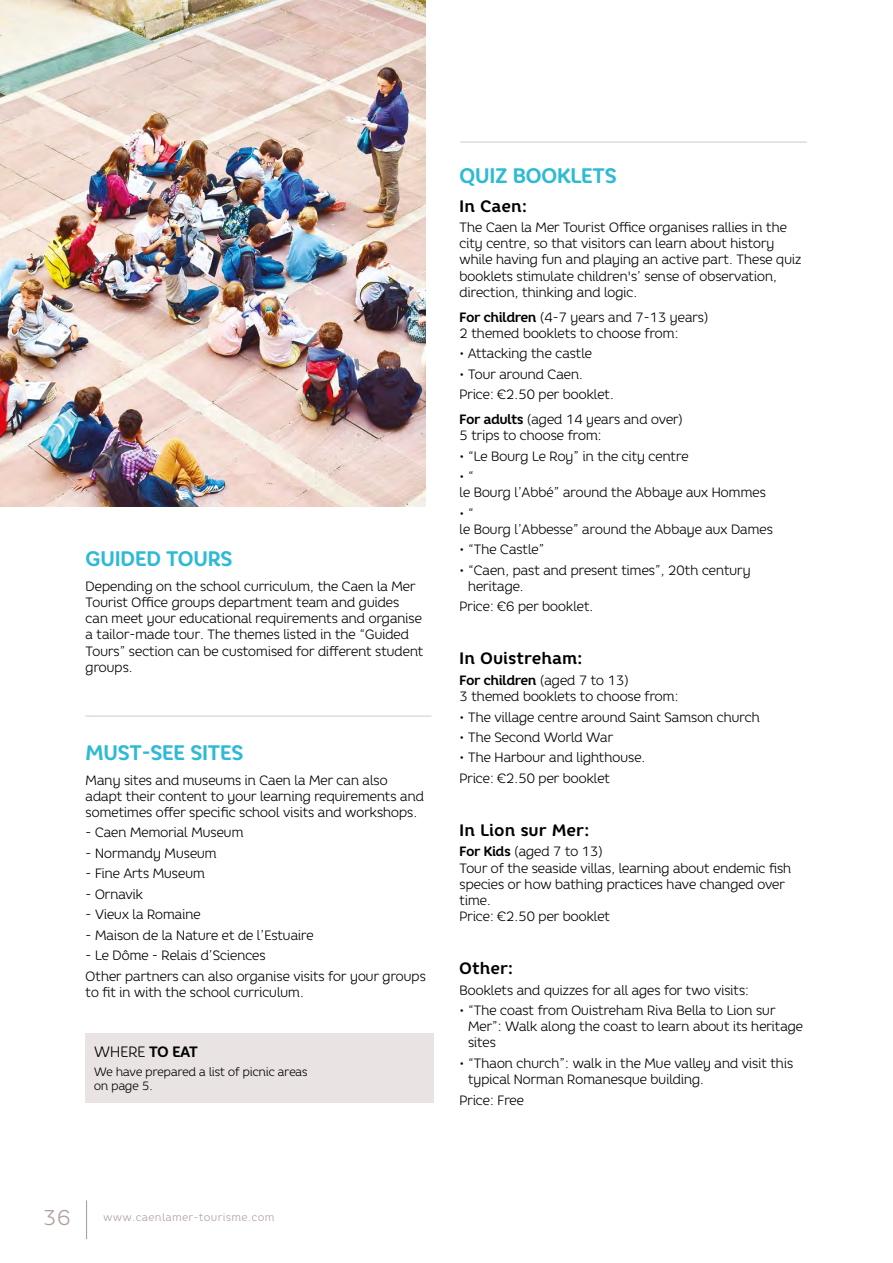
<style>
.page{position:relative;width:893px;height:1263px;background:#fff}
.page>*{position:absolute;margin:0;border:0;box-sizing:border-box;transform-origin:0 0}
.t1{font:300 21.45px "Core Rhino 35";color:#ae9f9a}
.t2{font:700 21px "Core Rhino 65";letter-spacing:-.04em;color:#2ebad5}
.t3{font:700 16.5px "Core Rhino 65";color:#000}
.t4{font:300 15px "Core Rhino 35";letter-spacing:-.04em;color:#000}
.t5{font:300 13.5px/16.2px "Core Rhino 35";letter-spacing:-.04em;color:#000}
.t6{font:700 13.5px "Core Rhino 65";letter-spacing:-.04em;color:#000}
.t7{font:300 12px/14.4px "Core Rhino 35";letter-spacing:-.04em;color:#000}
.t8{font:300 10.65px "Core Rhino 35";letter-spacing:.025em;color:#ae9f9a}
.s1{font-family:"Core Rhino 65";font-weight:700}
.s2{font-family:"Core Rhino 35";font-weight:300}
</style>
<div class="page">
<hr style="left:86px;top:1200px;width:1px;height:39px;background:#ae9f9a">
<img style="left:0;top:0;width:425px;height:506px">
<hr style="left:460px;top:142px;width:347px;height:1px;background:#d4cac8">
<div style="left:85px;top:1033px;width:349px;height:70px;background:#e9e4e3"></div>
<hr style="left:85px;top:716px;width:347px;height:1px;background:#d4cac8">
<h2 class="t2" style="left:85px;top:545px;width:149px">GUIDED TOURS</h2>
<p class="t5" style="left:85px;top:578px;width:340px">Depending on the school curriculum, the Caen la Mer Tourist Office groups department team and guides can meet your educational requirements and organise a tailor-made tour. The themes listed in the “Guided Tours” section can be customised for different student groups.</p>
<h2 class="t2" style="left:85px;top:739px;width:160px">MUST-SEE SITES</h2>
<p class="t5" style="left:85px;top:771px;width:340px">Many sites and museums in Caen la Mer can also adapt their content to your learning requirements and sometimes offer specific school visits and workshops.</p>
<p class="t5" style="left:85px;top:824px;width:160px">- Caen Memorial Museum</p>
<p class="t5" style="left:85px;top:845px;width:133px">- Normandy Museum</p>
<p class="t5" style="left:85px;top:865px;width:121px">- Fine Arts Museum</p>
<p class="t5" style="left:85px;top:886px;width:60px">- Ornavik</p>
<p class="t5" style="left:85px;top:906px;width:117px">- Vieux la Romaine</p>
<p class="t5" style="left:85px;top:927px;width:230px">- Maison de la Nature et de l’Estuaire</p>
<p class="t5" style="left:85px;top:945px;width:342px;line-height:20.4px">- Le Dôme - Relais d’Sciences<br>Other partners can also organise visits for your groups</p>
<p class="t5" style="left:85px;top:984px;width:220px">to fit in with the school curriculum.</p>
<p class="t4" style="left:94px;top:1042px;width:106px">WHERE <span class="s1">TO EAT</span></p>
<p class="t7" style="left:94px;top:1064px;width:216px">We have prepared a list of picnic areas on page 5.</p>
<h2 class="t2" style="left:459px;top:162px;width:159px">QUIZ BOOKLETS</h2>
<p class="t3" style="left:459px;top:195px;width:69px">In Caen:</p>
<p class="t5" style="left:459px;top:219px;width:344px">The Caen la Mer Tourist Office organises rallies in the city centre, so that visitors can learn about history while having fun and playing an active part. These quiz booklets stimulate children's’ sense of observation, direction, thinking and logic.</p>
<p class="t5" style="left:459px;top:309px;width:251px"><span class="s1">For children</span> (4-7 years and 7-13 years)<br>2 themed booklets to choose from:</p>
<p class="t5" style="left:459px;top:345px;width:135px">• Attacking the castle</p>
<p class="t5" style="left:459px;top:364px;width:156px;line-height:20.4px">• Tour around Caen.<br>Price: €2.50 per booklet.</p>
<p class="t5" style="left:459px;top:411px;width:226px"><span class="s1">For adults</span> (aged 14 years and over)<br>5 trips to choose from:</p>
<p class="t5" style="left:459px;top:447px;width:231px">• “Le Bourg Le Roy” in the city centre</p>
<p class="t5" style="left:459px;top:468px;width:308px">• “<br>le Bourg l’Abbé” around the Abbaye aux Hommes</p>
<p class="t5" style="left:459px;top:505px;width:315px">• “<br>le Bourg l’Abbesse” around the Abbaye aux Dames</p>
<p class="t5" style="left:459px;top:541px;width:87px">• “The Castle”</p>
<p class="t5" style="left:468px;top:562px;width:285px;text-indent:-8px">• “Caen, past and present times”, 20th century heritage.</p>
<p class="t5" style="left:459px;top:598px;width:136px">Price: €6 per booklet.</p>
<p class="t3" style="left:459px;top:648px;width:125px">In Ouistreham:</p>
<p class="t6" style="left:459px;top:671px;width:171px">For children <span class="s2">(aged 7 to 13)</span></p>
<p class="t5" style="left:459px;top:688px;width:221px">3 themed booklets to choose from:</p>
<p class="t5" style="left:459px;top:708px;width:302px">• The village centre around Saint Samson church</p>
<p class="t5" style="left:459px;top:729px;width:156px">• The Second World War</p>
<p class="t5" style="left:459px;top:747px;width:188px;line-height:20.4px">• The Harbour and lighthouse.<br>Price: €2.50 per booklet</p>
<p class="t3" style="left:459px;top:819px;width:132px">In Lion sur Mer:</p>
<p class="t5" style="left:459px;top:843px;width:334px"><span class="s1">For Kids</span> (aged 7 to 13)<br>Tour of the seaside villas, learning about endemic fish species or how bathing practices have changed over time.<br>Price: €2.50 per booklet</p>
<p class="t3" style="left:459px;top:958px;width:56px">Other:</p>
<p class="t5" style="left:459px;top:981px;width:292px">Booklets and quizzes for all ages for two visits:</p>
<p class="t5" style="left:468px;top:1002px;width:337px;text-indent:-8px">• “The coast from Ouistreham Riva Bella to Lion sur<br>Mer”: Walk along the coast to learn about its heritage sites</p>
<p class="t5" style="left:468px;top:1055px;width:327px;text-indent:-8px">• “Thaon church”: walk in the Mue valley and visit this typical Norman Romanesque building.</p>
<p class="t5" style="left:459px;top:1091px;width:66px">Price: Free</p>
<h1 class="t1" style="left:43px;top:1204px;width:30px">36</h1>
<p class="t8" style="left:103px;top:1210px;width:173px">www.caenlamer-tourisme.com</p>
</div>
